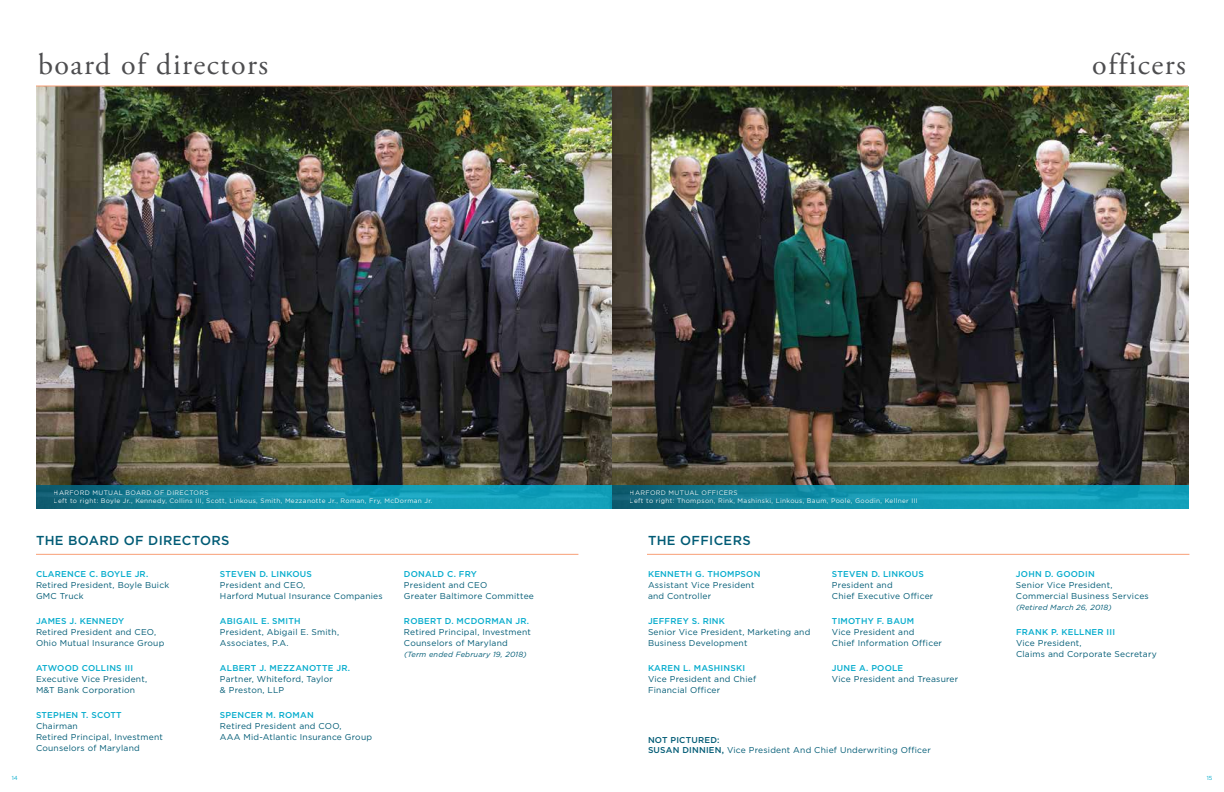
<style>
.page{position:relative;width:1224px;height:792px;background:#fff}
.page>*{position:absolute;margin:0;border:0;box-sizing:border-box;transform-origin:0 0}
.t1{font:30px "Adobe Garamond Pro";letter-spacing:.05em;color:#4d4d4f}
.t2{font:500 13px "Gotham";letter-spacing:.025em;color:#015b75}
.t3{font:8.5px/11px "Gotham";letter-spacing:.025em;color:#015b75}
.t4{font:500 8.5px "Gotham";letter-spacing:.025em;color:#06accd}
.t5{font:500 8.5px "Gotham";color:#015b75}
.t6{font:italic 7.5px "Gotham";letter-spacing:.025em;color:#015b75}
.t7{font:6.5px/8px "Gotham";letter-spacing:.05em;color:#fff}
.t8{font:5.8px "Gotham";color:#06accd}
.s1{font-weight:500}
</style>
<div class="page">
<img style="left:36px;top:87px;width:576px;height:398px">
<img style="left:612px;top:87px;width:576px;height:398px">
<svg style="left:612px;top:485px;width:576px;height:23px;background:#138fa7"></svg>
<svg style="left:36px;top:485px;width:576px;height:23px;background:#138fa8"></svg>
<hr style="left:36px;top:86px;width:1152px;height:1px;background:#f89f76">
<hr style="left:647px;top:554px;width:542px;height:1px;background:#f89f76">
<hr style="left:36px;top:554px;width:542px;height:1px;background:#f89f76">
<h1 class="t1" style="left:38px;top:46px;width:232px">board of directors</h1>
<h1 class="t1" style="left:1092px;top:46px;width:95px">officers</h1>
<p class="t8" style="left:12px;top:774px;width:8px">14</p>
<p class="t7" style="left:54px;top:489px;width:380px">Harford Mutual Board of D irectors<br>Left to right: Boyle Jr., Kennedy, Collins III, Scott, Linkous, Smith, Mezzanotte Jr., Roman, Fry, McDorman Jr.</p>
<p class="t7" style="left:630px;top:489px;width:285px">Harford Mutual Officers<br>Left to right: Thompson, Rink, Mashinski, Linkous, Baum, Poole, Goodin, Kellner III</p>
<h2 class="t2" style="left:36px;top:532px;width:195px">THE BOARD OF DIRECTORS</h2>
<p class="t4" style="left:36px;top:569px;width:114px">CLARENCE C. BOYLE JR.</p>
<p class="t3" style="left:36px;top:579px;width:135px">Retired President, Boyle Buick<br>GM C Truck</p>
<p class="t4" style="left:36px;top:616px;width:90px">JAMES J. KENNEDY</p>
<p class="t3" style="left:36px;top:626px;width:130px">Retired President and CEO,<br>Ohio M utual Insurance Group</p>
<p class="t4" style="left:36px;top:663px;width:99px">ATWOOD COLLINS III</p>
<p class="t3" style="left:36px;top:673px;width:113px">Executive Vice President,<br>M&amp;T Bank Corporation</p>
<p class="t4" style="left:36px;top:710px;width:87px">STEPHEN T. SCOTT</p>
<p class="t3" style="left:36px;top:720px;width:128px">Chairman<br>Retired Principal, Investment<br>Counselors of Maryland</p>
<p class="t4" style="left:220px;top:569px;width:93px">STEVEN D. LINKOUS</p>
<p class="t3" style="left:220px;top:579px;width:164px">President and CEO,<br>Harford M utual Insurance Companies</p>
<p class="t4" style="left:220px;top:616px;width:82px">ABIGAIL E. SMITH</p>
<p class="t3" style="left:220px;top:626px;width:121px">President, Abigail E. Smith,<br>Associates, P.A.</p>
<p class="t4" style="left:220px;top:663px;width:132px">ALBERT J. MEZZANOTTE JR.</p>
<p class="t3" style="left:220px;top:673px;width:114px">Partner, Whiteford, Taylor &amp; Preston, LLP</p>
<p class="t4" style="left:220px;top:710px;width:95px">SPENCER M. ROMAN</p>
<p class="t3" style="left:220px;top:720px;width:123px">Retired President and COO,<br>AAA</p>
<p class="t3" style="left:243px;top:731px;width:130px">M id-Atlantic Insurance Group</p>
<p class="t4" style="left:404px;top:569px;width:75px">DONALD C. FRY</p>
<p class="t3" style="left:404px;top:579px;width:131px">President and CEO<br>Greater Baltimore Committee</p>
<p class="t4" style="left:404px;top:616px;width:127px">ROBERT D. MCDORMAN JR.</p>
<p class="t3" style="left:404px;top:626px;width:128px">Retired Principal, Investment<br>Counselors of Maryland</p>
<p class="t6" style="left:404px;top:650px;width:124px">(Term ended February 19, 2018)</p>
<h2 class="t2" style="left:648px;top:532px;width:104px">THE OFFICERS</h2>
<p class="t4" style="left:648px;top:569px;width:114px">KENNETH G. THOMPSON</p>
<p class="t3" style="left:648px;top:579px;width:108px">Assistant Vice President and Controller</p>
<p class="t4" style="left:648px;top:616px;width:78px">JEFFREY S. RINK</p>
<p class="t3" style="left:648px;top:626px;width:164px">Senior Vice President, Marketing and<br>Business Development</p>
<p class="t4" style="left:648px;top:663px;width:99px">KAREN L. MASHINSKI</p>
<p class="t3" style="left:648px;top:673px;width:110px">Vice President and Chief<br>Financial Officer</p>
<p class="t4" style="left:832px;top:569px;width:93px">STEVEN D. LINKOUS</p>
<p class="t3" style="left:832px;top:579px;width:103px">President and<br>Chief Executive Officer</p>
<p class="t4" style="left:832px;top:616px;width:84px">TIMOTHY F. BAUM</p>
<p class="t3" style="left:832px;top:626px;width:112px">Vice President and<br>Chief Information Officer</p>
<p class="t4" style="left:832px;top:663px;width:73px">JUNE A. POOLE</p>
<p class="t3" style="left:832px;top:673px;width:128px">Vice President and Treasurer</p>
<p class="t5" style="left:648px;top:734px;width:30px">NOT PICTURED</p>
<p class="t3" style="left:648px;top:735px;width:284px;line-height:10.2px;text-indent:69px"><span class="s1">:<br>SUSAN DINNIEN,</span> Vice President And Chief U nderwriting Officer</p>
<p class="t4" style="left:1016px;top:569px;width:80px">JOHN D. GOODIN</p>
<p class="t3" style="left:1016px;top:579px;width:134px">Senior Vice President,<br>Commercial Business Services</p>
<p class="t6" style="left:1016px;top:603px;width:97px">(Retired March 26, 2018)</p>
<p class="t4" style="left:1016px;top:627px;width:101px">FRANK P. KELLNER III</p>
<p class="t3" style="left:1016px;top:637px;width:142px">Vice President,<br>Claims and Corporate Secretary</p>
<p class="t8" style="left:1207px;top:774px;width:7px">15</p>
</div>
